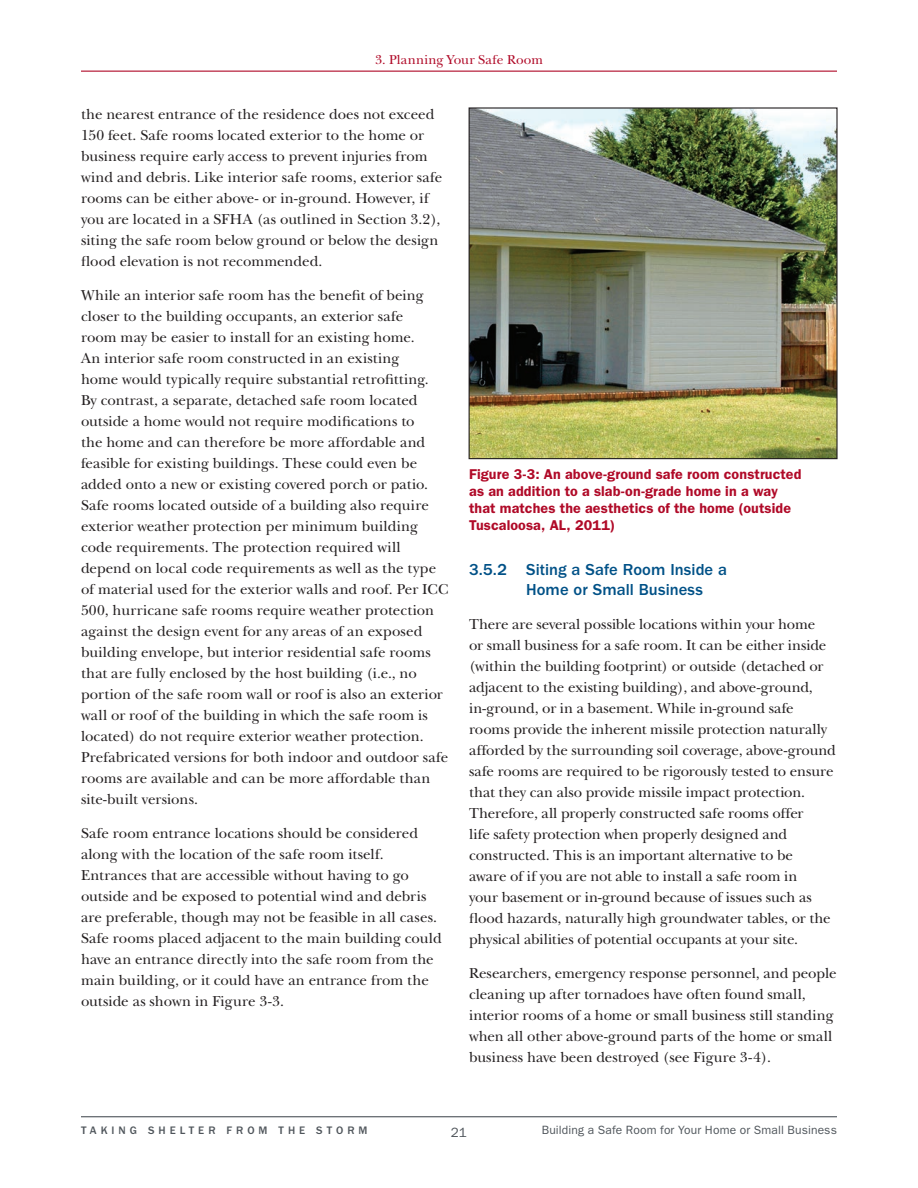
<style>
.page{position:relative;width:918px;height:1188px;background:#fff}
.page>*{position:absolute;margin:0;border:0;box-sizing:border-box;transform-origin:0 0}
.Head_2{font:500 16.5px/19.8px "ITC Franklin Gothic Std";letter-spacing:.005em;color:#005187}
.Body{font:15px/21px "New Baskerville";color:#231f20}
.t1{font:600 14.25px/17.1px "ITC Franklin Gothic Std";letter-spacing:.01em;color:#b00a28}
.t2{font:13.5px "New Baskerville";letter-spacing:.015em;color:#b00a28}
.t3{font:13.5px "ITC Franklin Gothic Std";color:#4f555b}
.t4{font:12px "ITC Franklin Gothic Std";letter-spacing:.015em;color:#4f555b}
.t5{font:500 11.25px "ITC Franklin Gothic Std";letter-spacing:.355em;color:#4f555b}
</style>
<div class="page">
<hr style="left:81px;top:1116px;width:756px;height:1px;background:#4f555b">
<hr style="left:81px;top:71px;width:756px;height:1px;background:#b00a28">
<img style="left:471px;top:109px;width:365px;height:348px">
<div style="left:469px;top:107px;width:369px;height:352px;border:1px solid #231f20"></div>
<p class="t2" style="left:375px;top:52px;width:169px">3. Planning Your Safe Room</p>
<p class="Body" style="left:81px;top:104px;width:363px">the nearest entrance of the residence does not exceed 150 feet. Safe rooms located exterior to the home or business require early access to prevent injuries from wind and debris. Like interior safe rooms, exterior safe rooms can be either above- or in-ground. However, if you are located in a SFHA (as outlined in Section 3.2), siting the safe room below ground or below the design flood elevation is not recommended.</p>
<p class="Body" style="left:81px;top:285px;width:369px">While an interior safe room has the benefit of being closer to the building occupants, an exterior safe<br>room may be easier to install for an existing home.<br>An interior safe room constructed in an existing<br>home would typically require substantial retrofitting.<br>By contrast, a separate, detached safe room located outside a home would not require modifications to<br>the home and can therefore be more affordable and feasible for existing buildings. These could even be added onto a new or existing covered porch or patio.<br>Safe rooms located outside of a building also require exterior weather protection per minimum building code requirements. The protection required will depend on local code requirements as well as the type of material used for the exterior walls and roof. Per ICC 500, hurricane safe rooms require weather protection against the design event for any areas of an exposed building envelope, but interior residential safe rooms that are fully enclosed by the host building (i.e., no portion of the safe room wall or roof is also an exterior wall or roof of the building in which the safe room is located) do not require exterior weather protection.<br>Prefabricated versions for both indoor and outdoor safe rooms are available and can be more affordable than site-built versions.</p>
<p class="Body" style="left:81px;top:823px;width:362px">Safe room entrance locations should be considered along with the location of the safe room itself.<br>Entrances that are accessible without having to go outside and be exposed to potential wind and debris are preferable, though may not be feasible in all cases.<br>Safe rooms placed adjacent to the main building could have an entrance directly into the safe room from the main building, or it could have an entrance from the outside as shown in Figure 3-3.</p>
<p class="t1" style="left:469px;top:465px;width:334px">Figure 3‑3: An above-ground safe room constructed as an addition to a slab-on-grade home in a way that matches the aesthetics of the home (outside Tuscaloosa, AL, 2011)</p>
<p class="Head_2" style="left:526px;top:560px;width:203px;text-indent:-57px">3.5.2 Siting a Safe Room Inside a<br>Home or Small Business</p>
<p class="Body" style="left:469px;top:614px;width:368px">There are several possible locations within your home<br>or small business for a safe room. It can be either inside (within the building footprint) or outside (detached or adjacent to the existing building), and above-ground, in-ground, or in a basement. While in-ground safe rooms provide the inherent missile protection naturally afforded by the surrounding soil coverage, above-ground safe rooms are required to be rigorously tested to ensure that they can also provide missile impact protection.<br>Therefore, all properly constructed safe rooms offer<br>life safety protection when properly designed and constructed. This is an important alternative to be<br>aware of if you are not able to install a safe room in<br>your basement or in-ground because of issues such as flood hazards, naturally high groundwater tables, or the physical abilities of potential occupants at your site.</p>
<p class="Body" style="left:469px;top:963px;width:369px">Researchers, emergency response personnel, and people cleaning up after tornadoes have often found small, interior rooms of a home or small business still standing when all other above-ground parts of the home or small business have been destroyed (see Figure 3-4).</p>
<p class="t5" style="left:81px;top:1123px;width:288px">TAKING SHELTER FROM THE STORM</p>
<p class="t3" style="left:451px;top:1124px;width:18px">21</p>
<p class="t4" style="left:542px;top:1123px;width:297px">Building a Safe Room for Your Home or Small Business</p>
</div>
